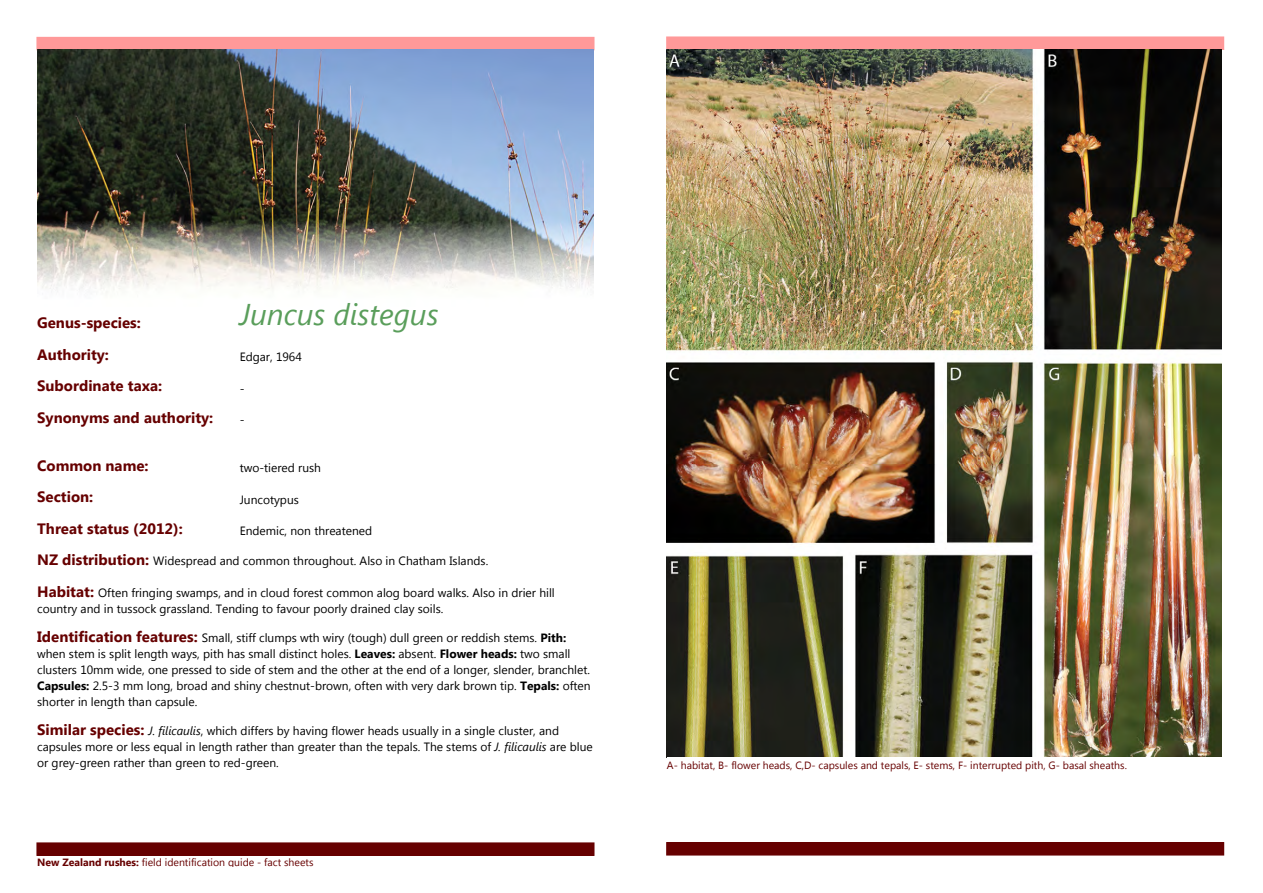
<style>
.page{position:relative;width:1263px;height:893px;background:#fff}
.page>*{position:absolute;margin:0;border:0;box-sizing:border-box;transform-origin:0 0}
.t1{font:italic 30px "Segoe UI";color:#5a9e5b}
.t2{font:700 15px/31.5px "Segoe UI";color:#600}
.t3{font:12px/15.9px "Segoe UI";color:#000}
.t4{font:10.5px "Segoe UI";color:#600}
.s1{font-weight:700;font-size:15px;color:#600}
.s2{font-weight:700}
.s3{font-style:italic}
</style>
<div class="page">
<div style="left:667px;top:37px;width:556px;height:12px;background:#f99"></div>
<div style="left:666px;top:36px;width:558px;height:14px;border:2px solid #f99"></div>
<img style="left:667px;top:49px;width:554px;height:708px">
<div style="left:667px;top:843px;width:556px;height:12px;background:#600"></div>
<div style="left:666px;top:842px;width:558px;height:13px;border:2px solid #600"></div>
<div style="left:37px;top:38px;width:557px;height:12px;background:#f99"></div>
<div style="left:36px;top:37px;width:558px;height:13px;border:2px solid #f99"></div>
<img style="left:37px;top:50px;width:557px;height:243px">
<div style="left:37px;top:843px;width:557px;height:12px;background:#600"></div>
<div style="left:36px;top:842px;width:558px;height:14px;border:2px solid #600"></div>
<p class="t2" style="left:37px;top:306px;width:105px">Genus-species:</p>
<h1 class="t1" style="left:240px;top:293px;width:200px">Juncus distegus</h1>
<p class="t2" style="left:37px;top:338px;width:178px">Authority:<br>Subordinate taxa:<br>Synonyms and authority:</p>
<p class="t2" style="left:37px;top:449px;width:147px">Common name:<br>Section:<br>Threat status (2012):</p>
<p class="t3" style="left:240px;top:348px;width:64px">Edgar, 1964</p>
<p class="t3" style="left:240px;top:380px;width:6px">-</p>
<p class="t3" style="left:240px;top:411px;width:6px">-</p>
<p class="t3" style="left:240px;top:459px;width:83px">two-tiered rush</p>
<p class="t3" style="left:240px;top:491px;width:61px">Juncotypus</p>
<p class="t3" style="left:240px;top:522px;width:134px">Endemic, non threatened</p>
<p class="t3" style="left:37px;top:553px;width:453px"><span class="s1">NZ distribution:</span> Widespread and common throughout. Also in Chatham Islands.</p>
<p class="t3" style="left:37px;top:584px;width:519px"><span class="s1">Habitat:</span> Often fringing swamps, and in cloud forest common alog board walks. Also in drier hill country and in tussock grassland. Tending to favour poorly drained clay soils.</p>
<p class="t3" style="left:37px;top:629px;width:555px"><span class="s1">Identification features:</span> Small, stiff clumps wth wiry (tough) dull green or reddish stems. <span class="s2">Pith: </span>when stem is split length ways, pith has small distinct holes. <span class="s2">Leaves:</span> absent. <span class="s2">Flower heads:</span> two small clusters 10mm wide, one pressed to side of stem and the other at the end of a longer, slender, branchlet.<br><span class="s2">Capsules:</span> 2.5-3 mm long, broad and shiny chestnut-brown, often with very dark brown tip. <span class="s2">Tepals:</span> often shorter in length than capsule.</p>
<p class="t3" style="left:37px;top:722px;width:557px"><span class="s1">Similar species:</span> <span class="s3">J. filicaulis</span>, which differs by having flower heads usually in a single cluster, and capsules more or less equal in length rather than greater than the tepals. The stems of <span class="s3">J. filicaulis</span> are blue or grey-green rather than green to red-green.</p>
<p class="t4" style="left:37px;top:855px;width:278px"><span class="s2">New Zealand rushes:</span> field identification guide - fact sheets</p>
<p class="t4" style="left:667px;top:758px;width:461px">A- habitat, B- flower heads, C,D- capsules and tepals, E- stems, F- interrupted pith, G- basal sheaths.</p>
</div>
